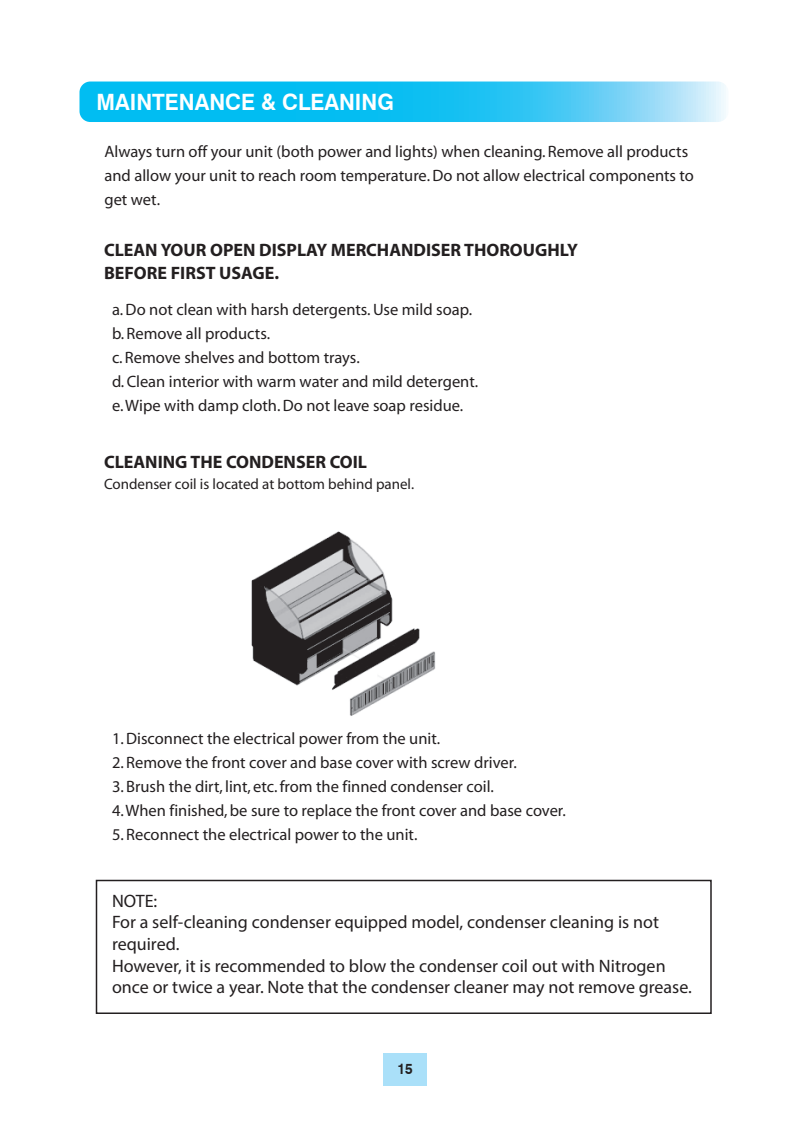
<style>
.page{position:relative;width:810px;height:1134px;background:#fff}
.page>*{position:absolute;margin:0;border:0;box-sizing:border-box;transform-origin:0 0}
.t1{font:700 22.5px "Swiss 721 BT";color:#fff;scale:.95 1}
.t2{font:18px/21.6px "Myriad Pro";color:#231f20}
.t3{font:700 18px/24px "Myriad";color:#231f20}
.t4{font:16.5px/24px "Myriad";color:#231f20}
.t5{font:15px "Myriad";color:#231f20}
.t6{font:700 15px "Swiss 721 BT";color:#231f20;scale:.9 1}
</style>
<div class="page">
<div style="left:383px;top:1053px;width:44px;height:33px;background:#aae0f9"></div>
<svg style="left:80px;top:82px;width:646px;height:40px;background:#2fc6f3"></svg>
<img style="left:251px;top:531px;width:185px;height:185px">
<div style="left:96px;top:880px;width:616px;height:134px;border:2px solid #231f20"></div>
<h1 class="t1" style="left:96px;top:88px;width:315px">MAINTENANCE &amp; CLEANING</h1>
<p class="t4" style="left:104px;top:140px;width:591px">Always turn off your unit (both power and lights) when cleaning. Remove all products and allow your unit to reach room temperature. Do not allow electrical components to get wet.</p>
<p class="t3" style="left:104px;top:238px;width:475px">CLEAN YOUR OPEN DISPLAY MERCHANDISER THOROUGHLY<br>BEFORE FIRST USAGE.</p>
<p class="t4" style="left:112px;top:298px;width:368px">a. Do not clean with harsh detergents. Use mild soap. b. Remove all products.<br>c. Remove shelves and bottom trays.<br>d. Clean interior with warm water and mild detergent. e. Wipe with damp cloth. Do not leave soap residue.</p>
<p class="t3" style="left:104px;top:450px;width:265px">CLEANING THE CONDENSER COIL</p>
<p class="t5" style="left:104px;top:476px;width:312px">Condenser coil is located at bottom behind panel.</p>
<p class="t4" style="left:112px;top:727px;width:330px">1. Disconnect the electrical power from the unit.</p>
<p class="t4" style="left:112px;top:751px;width:406px">2. Remove the front cover and base cover with screw driver.</p>
<p class="t4" style="left:112px;top:775px;width:384px">3. Brush the dirt, lint, etc. from the finned condenser coil.</p>
<p class="t4" style="left:112px;top:799px;width:455px">4. When finished, be sure to replace the front cover and base cover.</p>
<p class="t4" style="left:112px;top:823px;width:307px">5. Reconnect the electrical power to the unit.</p>
<p class="t2" style="left:112px;top:890px;width:581px">NOTE:<br>For a self-cleaning condenser equipped model, condenser cleaning is not required.<br>However, it is recommended to blow the condenser coil out with Nitrogen once or twice a year. Note that the condenser cleaner may not remove grease.</p>
<p class="t6" style="left:397px;top:1060px;width:19px">15</p>
</div>
